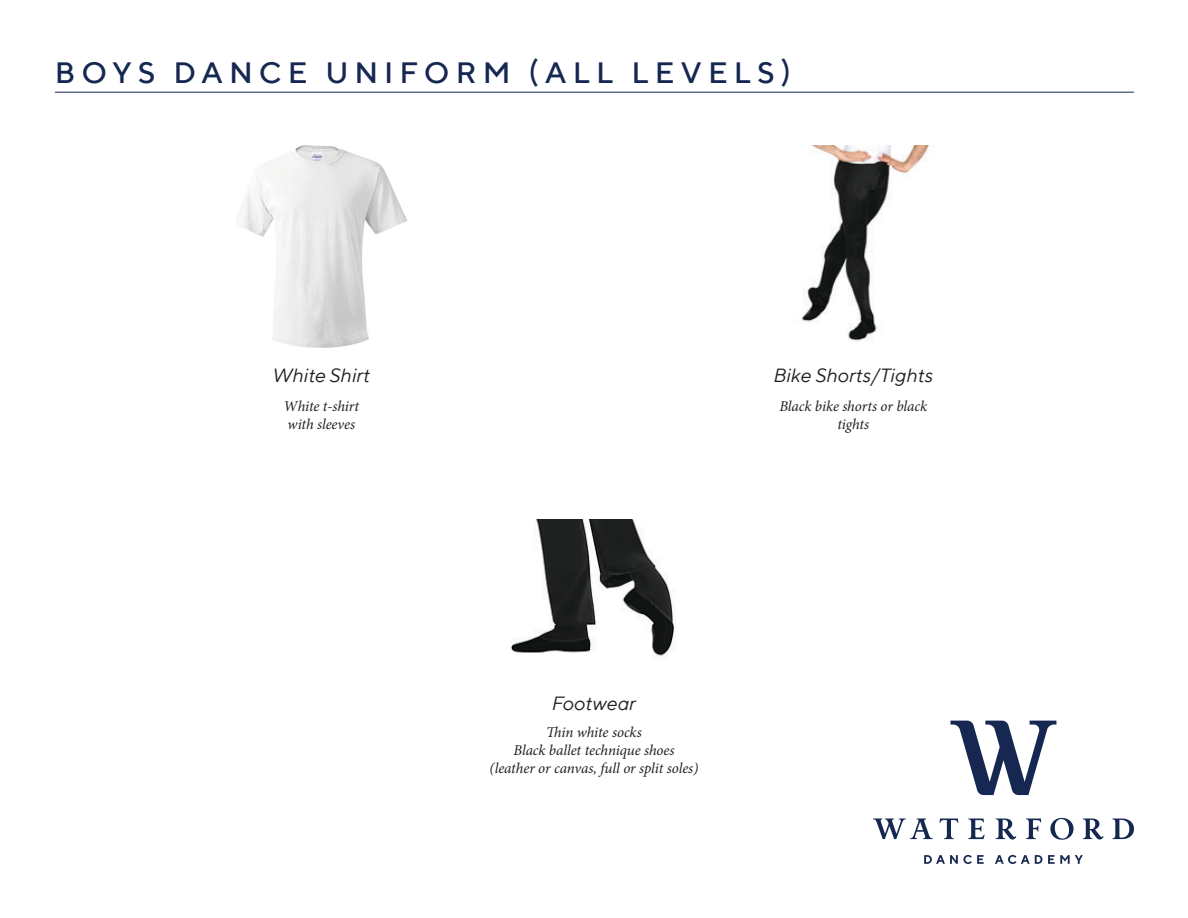
<style>
.page{position:relative;width:1188px;height:918px;background:#fff}
.page>*{position:absolute;margin:0;border:0;box-sizing:border-box;transform-origin:0 0}
.Subtitle{font:500 30px "TT Norms";letter-spacing:.2em;color:#162852}
.t1{font:italic 19.5px "TT Norms";color:#231f20}
.t2{font:italic 15px/18px "Minion Pro";letter-spacing:-.01em;color:#231f20;text-align:center}
</style>
<div class="page">
<hr style="left:55px;top:92px;width:1079px;height:1px;background:#162852">
<img style="left:511px;top:520px;width:165px;height:139px">
<img style="left:237px;top:145px;width:170px;height:202px">
<img style="left:801px;top:145px;width:128px;height:196px">
<svg style="left:968px;top:819px;width:17px;height:20px"></svg>
<svg style="left:1026px;top:819px;width:15px;height:20px"></svg>
<svg style="left:1050px;top:818px;width:24px;height:22px"></svg>
<svg style="left:1112px;top:819px;width:22px;height:20px"></svg>
<svg style="left:939px;top:819px;width:19px;height:20px"></svg>
<svg style="left:996px;top:819px;width:20px;height:21px"></svg>
<svg style="left:1083px;top:819px;width:21px;height:21px"></svg>
<svg style="left:873px;top:819px;width:60px;height:20px"></svg>
<svg style="left:924px;top:855px;width:60px;height:9px"></svg>
<svg style="left:995px;top:855px;width:47px;height:9px"></svg>
<svg style="left:1048px;top:855px;width:35px;height:9px"></svg>
<svg style="left:951px;top:721px;width:105px;height:74px"></svg>
<p class="Subtitle" style="left:55px;top:54px;width:738px">BOYS DANCE UNIFORM (ALL LEVELS)</p>
<p class="t1" style="left:272px;top:363px;width:99px">White Shirt</p>
<p class="t1" style="left:773px;top:363px;width:161px">Bike Shorts/Tights</p>
<p class="t2" style="left:284px;top:397px;width:77px;text-align:left">White t-shirt with sleeves</p>
<p class="t2" style="left:779px;top:397px;width:149px">Black bike shorts or black tights</p>
<p class="t1" style="left:552px;top:692px;width:86px">Footwear</p>
<p class="t2" style="left:490px;top:723px;width:210px">Thin white socks<br>Black ballet technique shoes (leather or canvas, full or split soles)</p>
</div>
